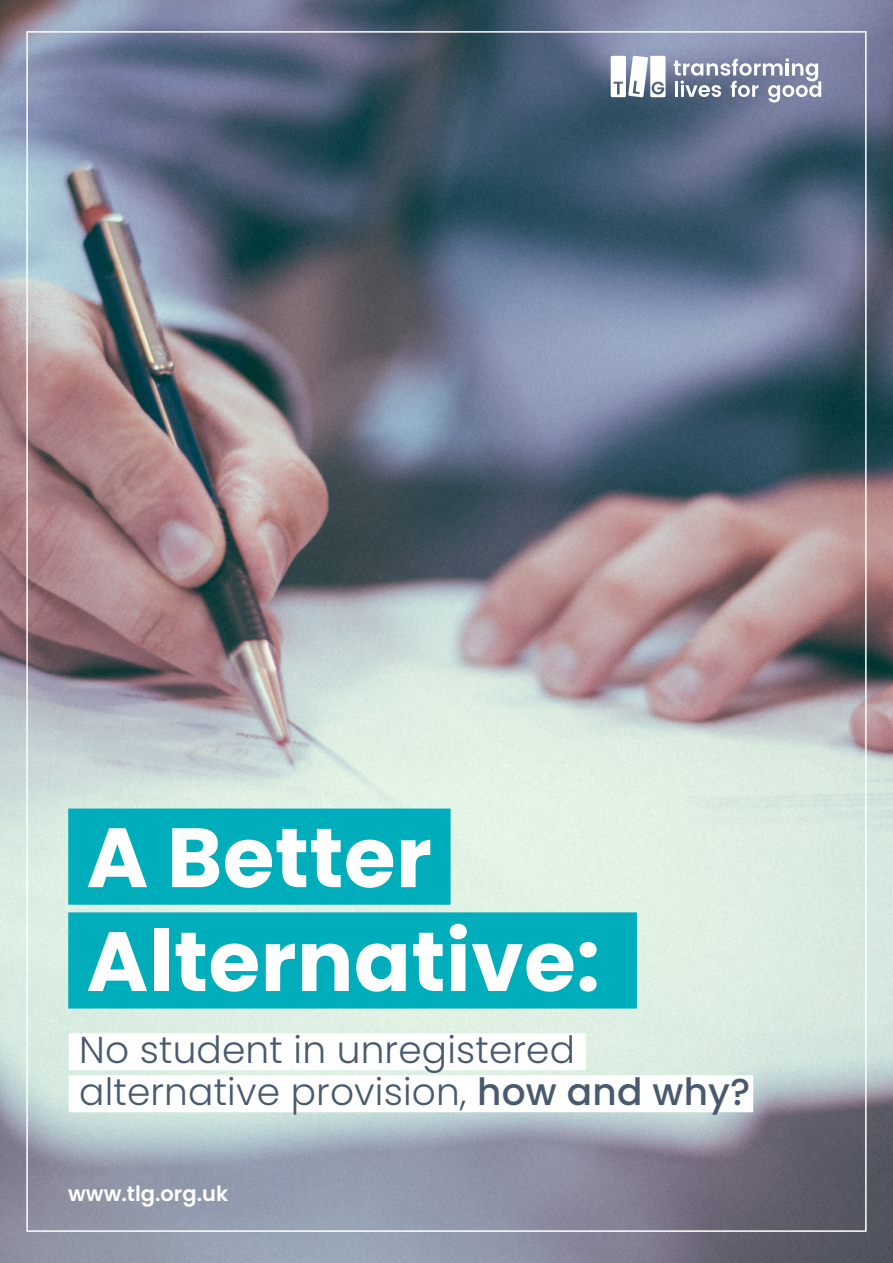
<style>
.page{position:relative;width:893px;height:1263px;background:#fff}
.page>*{position:absolute;margin:0;border:0;box-sizing:border-box;transform-origin:0 0}
.t1{font:700 84px/103.8px "Poppins";letter-spacing:.005em;color:#fff}
.t2{font:300 37.5px/42px "Poppins";letter-spacing:.005em;color:#495a6f}
.t3{font:600 21px "Poppins";color:#fff}
.s1{font-weight:500}
</style>
<div class="page">
<img style="left:0;top:0;width:893px;height:1263px">
<div style="left:69px;top:1033px;width:517px;height:37px;background:#fff"></div>
<div style="left:69px;top:1075px;width:684px;height:37px;background:#fff"></div>
<div style="left:68px;top:808px;width:383px;height:97px;background:#00adbb"></div>
<div style="left:68px;top:912px;width:569px;height:96px;background:#00adbb"></div>
<svg style="left:611px;top:56px;width:54px;height:41px"></svg>
<svg style="left:674px;top:58px;width:147px;height:45px"></svg>
<h1 class="t1" style="left:86px;top:806px;width:515px">A Better<br>Alternative:</h1>
<p class="t2" style="left:79px;top:1029px;width:673px">No student in unregistered alternative provision, <span class="s1">how and why?</span></p>
<p class="t3" style="left:68px;top:1181px;width:162px">www.tlg.org.uk</p>
</div>
